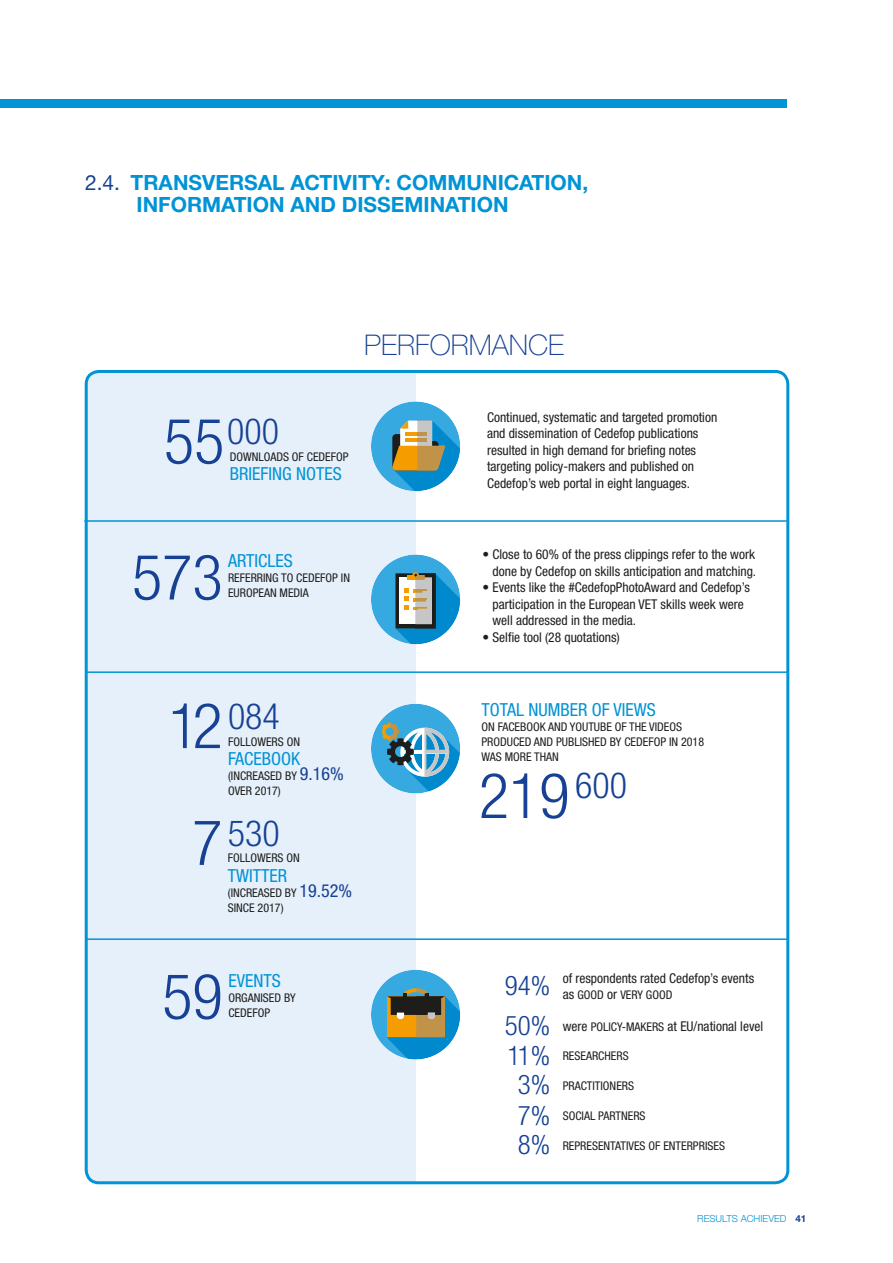
<style>
.page{position:relative;width:893px;height:1263px;background:#fff}
.page>*{position:absolute;margin:0;border:0;box-sizing:border-box;transform-origin:0 0}
.t1{font:300 condensed 63px "Helvetica Neue LTW1 G";color:#164194}
.t2{font:300 condensed 36px "Helvetica Neue LTW1 G";color:#164194}
.t3{font:100 28.5px "Helvetica Neue LTW1 G";color:#164194}
.performance_text{font:300 condensed 27px "Helvetica Neue LTW1 G";color:#164194}
.HL_2{font:700 21px/22.5px "Helvetica Neue LTW1 G";color:#0093d6}
.t4{font:condensed 18px "Helvetica Neue LTW1 G";color:#0093d6}
.performance_text-2{font:condensed 13.5px/16.5px "Helvetica Neue LTW1 G";color:#1d1d1b}
.performance_text-3{font:condensed 12px/15px "Helvetica Neue LTW1 G";color:#1d1d1b}
.t5{font:300 9.75px "Helvetica Neue LTW1 G";color:#0093d6}
.t6{font:700 9.75px "Helvetica Neue LTW1 G";color:#164194}
.s1{font-weight:400;color:#164194}
.s2{font-size:18px;color:#164194}
.s3{font-size:13.5px}
.s4{font-size:12px}
</style>
<div class="page">
<div style="left:86px;top:371px;width:330px;height:812px;background:#e6f0fb"></div>
<div style="left:85px;top:370px;width:704px;height:814px;border:3px solid #0093d6;border-radius:13px"></div>
<hr style="left:86px;top:671px;width:702px;height:2px;background:#0093d6">
<hr style="left:84px;top:520px;width:703px;height:2px;background:#0093d6">
<hr style="left:87px;top:938px;width:701px;height:2px;background:#0093d6">
<div style="left:371px;top:401px;width:89px;height:90px;background:#36a9e1;border-radius:50%"></div>
<svg style="left:392px;top:421px;width:68px;height:70px"></svg>
<div style="left:371px;top:970px;width:89px;height:89px;background:#36a9e1;border-radius:50%"></div>
<svg style="left:387px;top:988px;width:73px;height:71px"></svg>
<div style="left:371px;top:704px;width:89px;height:89px;background:#36a9e1;border-radius:50%"></div>
<svg style="left:382px;top:723px;width:78px;height:68px"></svg>
<div style="left:371px;top:554px;width:89px;height:90px;background:#36a9e1;border-radius:50%"></div>
<svg style="left:395px;top:572px;width:65px;height:72px"></svg>
<div style="left:0;top:99px;width:787px;height:8px;background:#0093d6"></div>
<hr style="left:0;top:0;width:1px;height:1263px;background:#1d1d1b">
<p class="HL_2" style="left:136px;top:171px;width:453px;text-indent:-51px"><span class="s1">2.4.</span> TRANSVERSAL ACTIVITY: COMMUNICATION,<br>INFORMATION AND DISSEMINATION</p>
<p class="t3" style="left:364px;top:328px;width:201px">PERFORMANCE</p>
<p class="t1" style="left:164px;top:404px;width:62px">55</p>
<p class="t2" style="left:227px;top:410px;width:53px">000</p>
<p class="performance_text-3" style="left:230px;top:449px;width:120px">DOWNLOADS OF CEDEFOP</p>
<p class="t4" style="left:230px;top:463px;width:114px">BRIEFING NOTES</p>
<p class="performance_text-2" style="left:487px;top:409px;width:232px">Continued, systematic and targeted promotion and dissemination of Cedefop publications resulted in high demand for briefing notes targeting policy-makers and published on Cedefop’s web portal in eight languages.</p>
<p class="t4" style="left:228px;top:550px;width:66px">ARTICLES</p>
<p class="performance_text-3" style="left:228px;top:571px;width:124px">REFERRING TO CEDEFOP IN</p>
<p class="t1" style="left:132px;top:540px;width:92px">573</p>
<p class="performance_text-3" style="left:228px;top:586px;width:82px">EUROPEAN MEDIA</p>
<p class="t1" style="left:168px;top:689px;width:56px">12</p>
<p class="t2" style="left:228px;top:695px;width:53px">084</p>
<p class="performance_text-3" style="left:228px;top:734px;width:73px">FOLLOWERS ON</p>
<p class="t4" style="left:228px;top:748px;width:74px">FACEBOOK</p>
<p class="performance_text-3" style="left:228px;top:768px;width:117px">(INCREASED BY <span class="s2">9.16%<br></span>OVER 2017)</p>
<p class="t1" style="left:192px;top:806px;width:32px">7</p>
<p class="t2" style="left:228px;top:812px;width:53px">530</p>
<p class="performance_text-3" style="left:228px;top:851px;width:73px">FOLLOWERS ON</p>
<p class="t4" style="left:228px;top:865px;width:61px">TWITTER</p>
<p class="performance_text-3" style="left:228px;top:885px;width:126px">(INCREASED BY <span class="s2">19.52%<br></span>SINCE 2017)</p>
<p class="t1" style="left:162px;top:960px;width:62px">59</p>
<p class="t4" style="left:228px;top:970px;width:54px">EVENTS</p>
<p class="performance_text-3" style="left:228px;top:990px;width:69px">ORGANISED BY<br>CEDEFOP</p>
<p class="performance_text-2" style="left:483px;top:546px;width:275px;text-align:right">• Close to 60% of the press clippings refer to the work done by Cedefop on skills anticipation and matching.</p>
<p class="performance_text-2" style="left:493px;top:579px;width:259px;text-indent:-10px">• Events like the #CedefopPhotoAward and Cedefop’s participation in the European VET skills week were well addressed in the media.</p>
<p class="performance_text-2" style="left:483px;top:629px;width:139px">• Selfie tool (28 quotations)</p>
<p class="t4" style="left:481px;top:699px;width:176px">TOTAL NUMBER OF VIEWS</p>
<p class="performance_text-3" style="left:481px;top:719px;width:224px">ON FACEBOOK AND YOUTUBE OF THE VIDEOS<br>PRODUCED AND PUBLISHED BY CEDEFOP IN 2018<br>WAS MORE THAN</p>
<p class="t2" style="left:575px;top:765px;width:53px">600</p>
<p class="t1" style="left:479px;top:759px;width:92px">219</p>
<p class="performance_text" style="left:505px;top:970px;width:47px">94%</p>
<p class="performance_text" style="left:505px;top:1010px;width:47px">50%</p>
<p class="performance_text" style="left:507px;top:1039px;width:44px">11%</p>
<p class="performance_text" style="left:518px;top:1069px;width:34px">3%</p>
<p class="performance_text" style="left:518px;top:1099px;width:34px">7%</p>
<p class="performance_text" style="left:518px;top:1129px;width:34px">8%</p>
<p class="performance_text-2" style="left:563px;top:970px;width:193px">of respondents rated Cedefop’s events</p>
<p class="performance_text-3" style="left:563px;top:987px;width:111px"><span class="s3">as</span> GOOD <span class="s3">or</span> VERY GOOD</p>
<p class="performance_text-2" style="left:563px;top:1017px;width:202px">were <span class="s4">POLICY-MAKERS</span> at EU/national level</p>
<p class="performance_text-3" style="left:563px;top:1049px;width:68px">RESEARCHERS</p>
<p class="performance_text-3" style="left:563px;top:1079px;width:73px">PRACTITIONERS</p>
<p class="performance_text-3" style="left:563px;top:1108px;width:84px">SOCIAL PARTNERS</p>
<p class="performance_text-3" style="left:563px;top:1138px;width:164px">REPRESENTATIVES OF ENTERPRISES</p>
<p class="t5" style="left:697px;top:1213px;width:14px">RESULTS</p>
<p class="t5" style="left:741px;top:1213px;width:7px">ACHIEVED</p>
<p class="t6" style="left:795px;top:1213px;width:12px">41</p>
</div>
